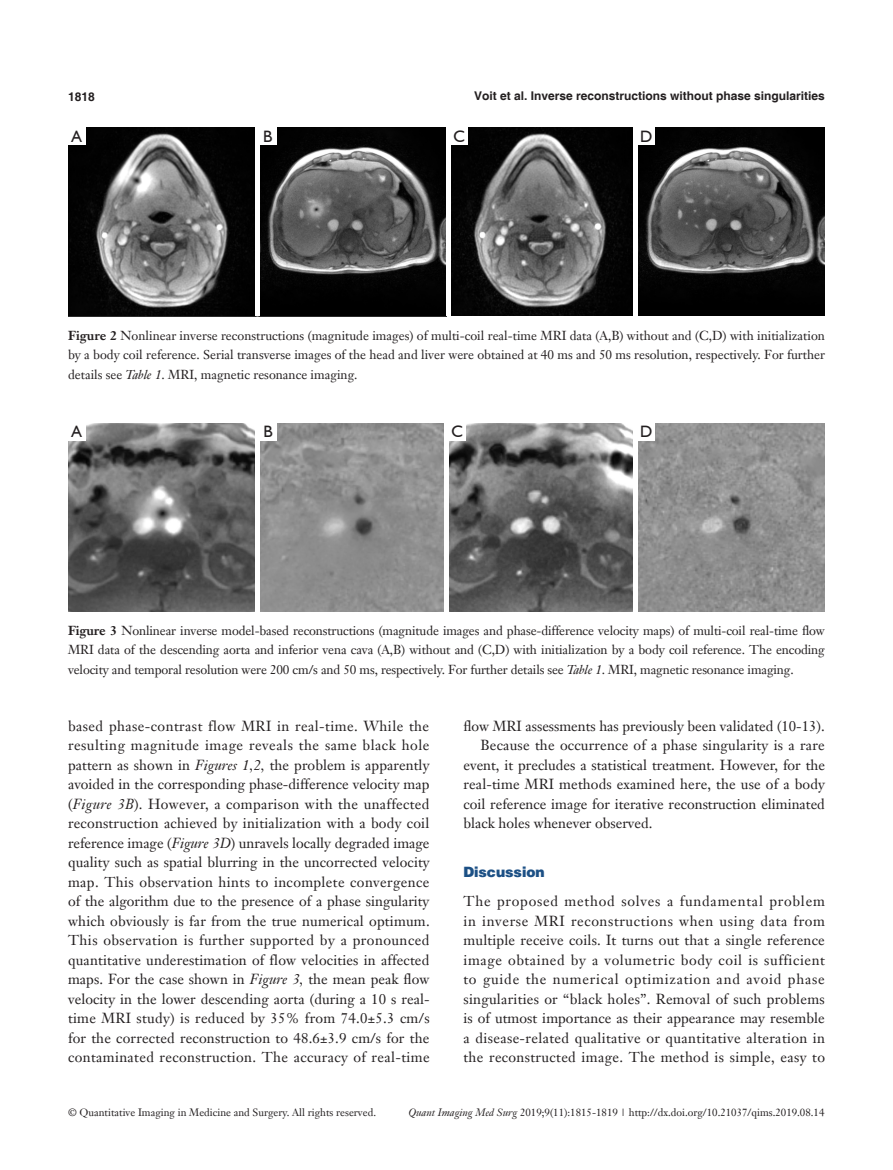
<style>
.page{position:relative;width:893px;height:1170px;background:#fff}
.page>*{position:absolute;margin:0;border:0;box-sizing:border-box;transform-origin:0 0}
.t1{font:16.5px "Humanist 521 BT";color:#231f20}
.t2{font:14.25px/19.5px "Janson Text LT";letter-spacing:.025em;color:#231f20;text-align:justify}
.t3{font:14.25px "Janson Text LT";color:#231f20}
.t4{font:900 14.25px "Helvetica";color:#1c5085}
.t5{font:12.75px/19.5px "Janson Text LT";letter-spacing:-.005em;color:#231f20;text-align:justify}
.t6{font:700 12px "Helvetica";color:#231f20}
.t7{font:10.5px "Janson Text LT";color:#231f20}
.s1{font-weight:700}
.s2{font-style:italic}
</style>
<div class="page">
<img style="left:68px;top:128px;width:757px;height:188px">
<hr style="left:255px;top:128px;width:4px;height:188px;background:#fff">
<div style="left:446px;top:128px;width:5px;height:188px;background:#fff"></div>
<hr style="left:634px;top:128px;width:4px;height:188px;background:#fff">
<div style="left:259px;top:128px;width:17px;height:17px;background:#fff"></div>
<div style="left:638px;top:128px;width:17px;height:17px;background:#fff"></div>
<div style="left:68px;top:128px;width:17px;height:17px;background:#fff"></div>
<div style="left:451px;top:128px;width:17px;height:17px;background:#fff"></div>
<img style="left:68px;top:423px;width:757px;height:188px">
<div style="left:255px;top:423px;width:5px;height:188px;background:#fff"></div>
<div style="left:444px;top:423px;width:5px;height:188px;background:#fff"></div>
<hr style="left:634px;top:423px;width:4px;height:188px;background:#fff">
<div style="left:260px;top:423px;width:17px;height:17px;background:#fff"></div>
<div style="left:638px;top:423px;width:17px;height:17px;background:#fff"></div>
<div style="left:68px;top:423px;width:17px;height:17px;background:#fff"></div>
<div style="left:449px;top:423px;width:17px;height:17px;background:#fff"></div>
<p class="t6" style="left:68px;top:89px;width:28px">1818</p>
<p class="t6" style="left:474px;top:88px;width:352px">Voit et al. Inverse reconstructions without phase singularities</p>
<p class="t1" style="left:71px;top:126px;width:12px">A</p>
<p class="t1" style="left:263px;top:126px;width:11px">B</p>
<p class="t1" style="left:453px;top:126px;width:13px">C</p>
<p class="t1" style="left:640px;top:126px;width:14px">D</p>
<p class="t5" style="left:68px;top:325px;width:759px"><span class="s1">Figure 2</span> Nonlinear inverse reconstructions (magnitude images) of multi-coil real-time MRI data (A,B) without and (C,D) with initialization by a body coil reference. Serial transverse images of the head and liver were obtained at 40 ms and 50 ms resolution, respectively. For further details see <span class="s2">Table 1</span>. MRI, magnetic resonance imaging.</p>
<p class="t1" style="left:71px;top:421px;width:12px">A</p>
<p class="t1" style="left:263px;top:421px;width:11px">B</p>
<p class="t1" style="left:451px;top:421px;width:13px">C</p>
<p class="t1" style="left:640px;top:421px;width:14px">D</p>
<p class="t5" style="left:68px;top:620px;width:758px"><span class="s1">Figure 3</span> Nonlinear inverse model-based reconstructions (magnitude images and phase-difference velocity maps) of multi-coil real-time flow MRI data of the descending aorta and inferior vena cava (A,B) without and (C,D) with initialization by a body coil reference. The encoding velocity and temporal resolution were 200 cm/s and 50 ms, respectively. For further details see <span class="s2">Table 1</span>. MRI, magnetic resonance imaging.</p>
<p class="t2" style="left:68px;top:715px;width:363px">based phase-contrast flow MRI in real-time. While the resulting magnitude image reveals the same black hole pattern as shown in <span class="s2">Figures 1,2,</span> the problem is apparently avoided in the corresponding phase-difference velocity map (<span class="s2">Figure 3B</span>). However, a comparison with the unaffected reconstruction achieved by initialization with a body coil reference image (<span class="s2">Figure 3D</span>) unravels locally degraded image quality such as spatial blurring in the uncorrected velocity map. This observation hints to incomplete convergence of the algorithm due to the presence of a phase singularity which obviously is far from the true numerical optimum.<br>This observation is further supported by a pronounced quantitative underestimation of flow velocities in affected maps. For the case shown in <span class="s2">Figure 3,</span> the mean peak flow velocity in the lower descending aorta (during a 10 s real&shy;time MRI study) is reduced by 35% from 74.0±5.3 cm/s for the corrected reconstruction to 48.6±3.9 cm/s for the contaminated reconstruction. The accuracy of real-time</p>
<p class="t3" style="left:463px;top:716px;width:363px">flow MRI assessments has previously been validated (10-13).</p>
<p class="t2" style="left:463px;top:735px;width:363px;text-indent:17px">Because the occurrence of a phase singularity is a rare event, it precludes a statistical treatment. However, for the real-time MRI methods examined here, the use of a body coil reference image for iterative reconstruction eliminated black holes whenever observed.</p>
<p class="t4" style="left:463px;top:862px;width:83px">Discussion</p>
<p class="t2" style="left:463px;top:891px;width:363px">The proposed method solves a fundamental problem in inverse MRI reconstructions when using data from multiple receive coils. It turns out that a single reference image obtained by a volumetric body coil is sufficient to guide the numerical optimization and avoid phase singularities or “black holes”. Removal of such problems is of utmost importance as their appearance may resemble a disease-related qualitative or quantitative alteration in the reconstructed image. The method is simple, easy to</p>
<p class="t7" style="left:68px;top:1105px;width:310px">© Quantitative Imaging in Medicine and Surgery. All rights reserved.</p>
<p class="t7" style="left:408px;top:1105px;width:418px"><span class="s2">Quant Imaging Med Surg</span> 2019;9(11):1815-1819 | http://dx.doi.org/10.21037/qims.2019.08.14</p>
</div>
